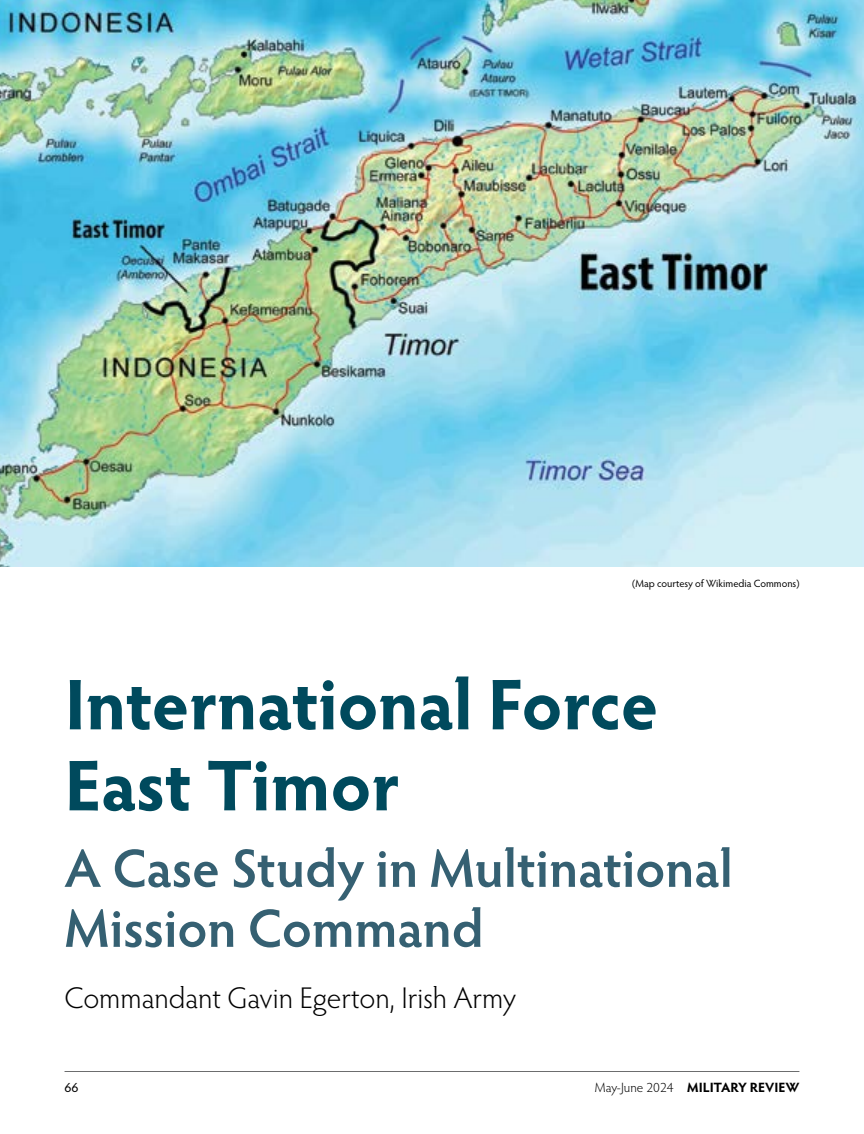
<style>
.page{position:relative;width:864px;height:1134px;background:#fff}
.page>*{position:absolute;margin:0;border:0;box-sizing:border-box;transform-origin:0 0}
.title__H1{font:700 72px/81px "Hypatia Sans Pro";letter-spacing:-.005em;color:#004a5d}
.subtitle__H2{font:600 54px/60px "Hypatia Sans Pro";color:#356072}
.author{font:300 30px "Hypatia Sans Pro";color:#000}
.t1{font:700 13.5px "Hypatia Sans Pro";letter-spacing:-.005em;color:#000}
.t2{font:13.5px "Hypatia Sans Pro";color:#000}
.t3{font:10.5px "Hypatia Sans Pro";color:#000}
.s1{font-weight:300}
</style>
<div class="page">
<hr style="left:65px;top:1071px;width:734px;height:1px;background:#58595b">
<img style="left:0;top:0;width:864px;height:567px">
<p class="t3" style="left:632px;top:576px;width:169px">(Map courtesy of Wikimedia Commons)</p>
<h1 class="title__H1" style="left:64px;top:660px;width:595px">International Force<br>East Timor</h1>
<p class="subtitle__H2" style="left:64px;top:836px;width:670px">A Case Study in Multinational<br>Mission Command</p>
<p class="author" style="left:64px;top:978px;width:453px">Commandant Gavin Egerton, Irish Army</p>
<p class="t2" style="left:64px;top:1078px;width:15px">66</p>
<p class="t1" style="left:595px;top:1078px;width:206px"><span class="s1">May-June 2024</span> MILITARY REVIEW</p>
</div>
